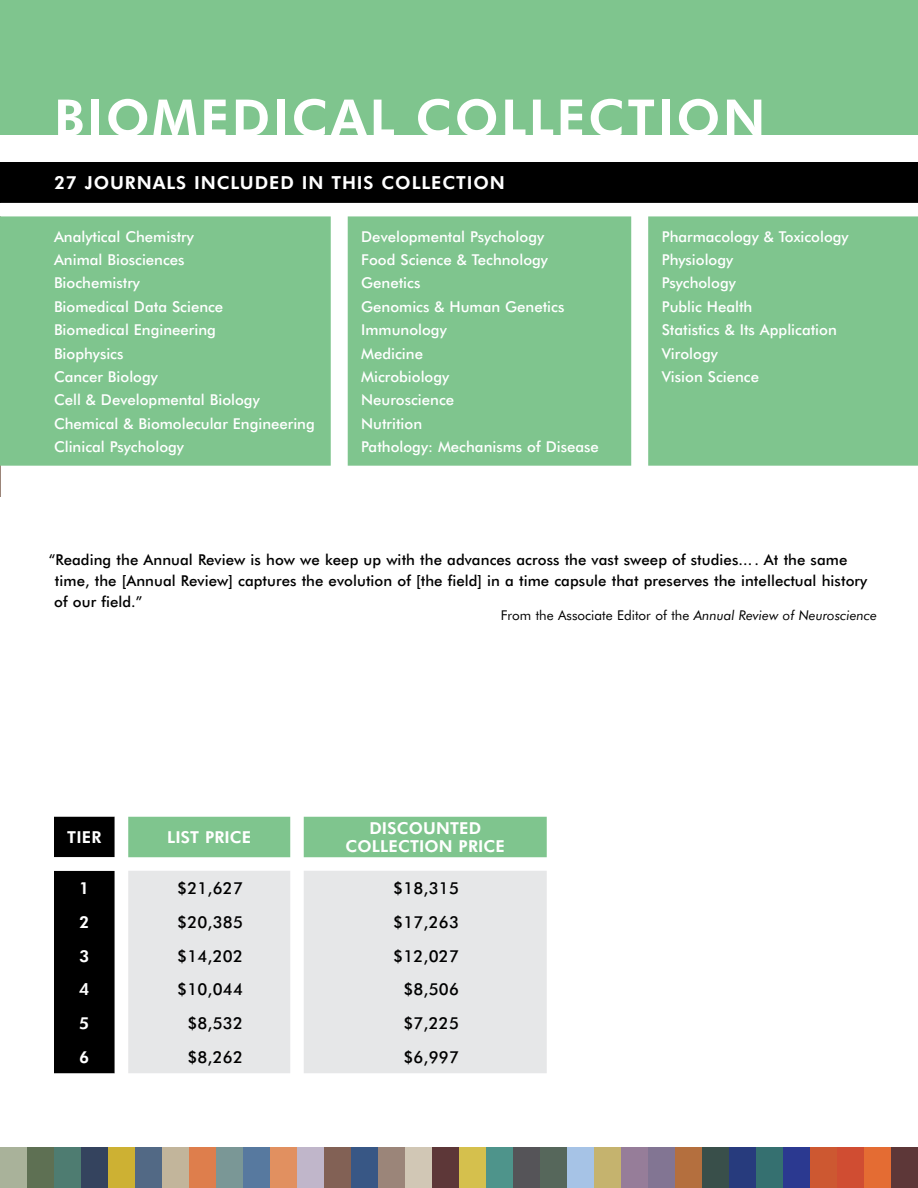
<style>
.page{position:relative;width:918px;height:1188px;background:#fff}
.page>*{position:absolute;margin:0;border:0;box-sizing:border-box;transform-origin:0 0}
.t1{font:700 51px "Futura BT";letter-spacing:.05em;color:#fff}
.t2{font:700 18px "Futura BT";letter-spacing:.05em;color:#fff}
.t3{font:500 16.5px "Futura BT";letter-spacing:.01em;color:#000}
.t4{font:700 16.5px/18px "Futura BT";letter-spacing:.01em;color:#fff;text-align:center}
.t5{font:500 15px/23.4px "Futura BT";color:#fff}
.t6{font:500 15px/21px "Futura BT";letter-spacing:.005em;color:#000}
.t7{font:13.5px "Futura BT";color:#000}
.s1{font-style:italic}
</style>
<div class="page">
<div style="left:0;top:1148px;width:27px;height:40px;background:#a9b29a"></div>
<div style="left:27px;top:1148px;width:27px;height:40px;background:#5e7053"></div>
<div style="left:54px;top:1148px;width:27px;height:40px;background:#4e7c71"></div>
<div style="left:81px;top:1148px;width:27px;height:40px;background:#34435e"></div>
<div style="left:108px;top:1148px;width:27px;height:40px;background:#cdb133"></div>
<div style="left:135px;top:1148px;width:27px;height:40px;background:#526985"></div>
<div style="left:270px;top:1148px;width:27px;height:40px;background:#e19060"></div>
<div style="left:243px;top:1148px;width:27px;height:40px;background:#57799f"></div>
<div style="left:216px;top:1148px;width:27px;height:40px;background:#7a9796"></div>
<div style="left:189px;top:1148px;width:27px;height:40px;background:#de7e4c"></div>
<div style="left:162px;top:1148px;width:27px;height:40px;background:#c2b59b"></div>
<div style="left:459px;top:1148px;width:27px;height:40px;background:#d5c04d"></div>
<div style="left:432px;top:1148px;width:27px;height:40px;background:#5d3738"></div>
<div style="left:891px;top:1148px;width:27px;height:40px;background:#5d3738"></div>
<div style="left:378px;top:1148px;width:27px;height:40px;background:#9b8579"></div>
<div style="left:405px;top:1148px;width:27px;height:40px;background:#d1c7b5"></div>
<div style="left:351px;top:1148px;width:27px;height:40px;background:#385785"></div>
<div style="left:324px;top:1148px;width:27px;height:40px;background:#826155"></div>
<div style="left:297px;top:1148px;width:27px;height:40px;background:#c0b6ca"></div>
<div style="left:594px;top:1148px;width:27px;height:40px;background:#c5b36e"></div>
<div style="left:567px;top:1148px;width:27px;height:40px;background:#a6c3e6"></div>
<div style="left:540px;top:1148px;width:27px;height:40px;background:#56675b"></div>
<div style="left:513px;top:1148px;width:27px;height:40px;background:#555458"></div>
<div style="left:486px;top:1148px;width:27px;height:40px;background:#4e948b"></div>
<div style="left:729px;top:1148px;width:27px;height:40px;background:#273b7d"></div>
<div style="left:702px;top:1148px;width:27px;height:40px;background:#394f4a"></div>
<div style="left:675px;top:1148px;width:27px;height:40px;background:#b46f3e"></div>
<div style="left:648px;top:1148px;width:27px;height:40px;background:#827593"></div>
<div style="left:621px;top:1148px;width:27px;height:40px;background:#967d99"></div>
<div style="left:864px;top:1148px;width:27px;height:40px;background:#e46c33"></div>
<div style="left:837px;top:1148px;width:27px;height:40px;background:#d04d32"></div>
<div style="left:810px;top:1148px;width:27px;height:40px;background:#cd5831"></div>
<div style="left:783px;top:1148px;width:27px;height:40px;background:#2b3990"></div>
<div style="left:756px;top:1148px;width:27px;height:40px;background:#357070"></div>
<div style="left:0;top:0;width:918px;height:135px;background:#7fc58e"></div>
<hr style="left:0;top:216px;width:1px;height:281px;background:#9b8579">
<div style="left:0;top:162px;width:918px;height:41px;background:#000"></div>
<div style="left:0;top:216px;width:331px;height:250px;background:#7fc58e"></div>
<div style="left:348px;top:216px;width:570px;height:250px;background:#7fc58e"></div>
<svg style="left:54px;top:817px;width:493px;height:256px;fill:#000"></svg>
<div style="left:128px;top:817px;width:419px;height:40px;background:#7fc58e"></div>
<div style="left:128px;top:871px;width:419px;height:202px;background:#e6e7e8"></div>
<h1 class="t1" style="left:54px;top:82px;width:713px">BIOMEDICAL COLLECTION</h1>
<p class="t2" style="left:54px;top:170px;width:452px">27 JOURNALS INCLUDED IN THIS COLLECTION</p>
<p class="t5" style="left:54px;top:224px;width:262px">Analytical Chemistry<br>Animal Biosciences<br>Biochemistry<br>Biomedical Data Science<br>Biomedical Engineering<br>Biophysics<br>Cancer Biology<br>Cell &amp; Developmental Biology<br>Chemical &amp; Biomolecular Engineering<br>Clinical Psychology</p>
<p class="t5" style="left:361px;top:224px;width:239px">Developmental Psychology<br>Food Science &amp; Technology<br>Genetics<br>Genomics &amp; Human Genetics<br>Immunology<br>Medicine<br>Microbiology<br>Neuroscience<br>Nutrition<br>Pathology: Mechanisms of Disease</p>
<p class="t5" style="left:662px;top:224px;width:188px">Pharmacology &amp; Toxicology<br>Physiology<br>Psychology<br>Public Health<br>Statistics &amp; Its Application<br>Virology<br>Vision Science</p>
<p class="t6" style="left:54px;top:548px;width:814px;text-indent:-6px">“Reading the Annual Review is how we keep up with the advances across the vast sweep of studies.... At the same time, the [Annual Review] captures the evolution of [the field] in a time capsule that preserves the intellectual history of our field.”</p>
<p class="t7" style="left:501px;top:606px;width:378px">From the Associate Editor of the <span class="s1">Annual Review of Neuroscience</span></p>
<p class="t4" style="left:67px;top:828px;width:36px">TIER</p>
<p class="t4" style="left:167px;top:828px;width:86px">LIST PRICE</p>
<p class="t4" style="left:346px;top:819px;width:161px">DISCOUNTED<br>COLLECTION PRICE</p>
<p class="t4" style="left:79px;top:878px;width:12px">1</p>
<p class="t3" style="left:177px;top:877px;width:67px">$21,627</p>
<p class="t3" style="left:393px;top:877px;width:67px">$18,315</p>
<p class="t4" style="left:79px;top:912px;width:12px">2</p>
<p class="t3" style="left:177px;top:910px;width:67px">$20,385</p>
<p class="t3" style="left:393px;top:910px;width:67px">$17,263</p>
<p class="t4" style="left:79px;top:946px;width:12px">3</p>
<p class="t3" style="left:177px;top:944px;width:67px">$14,202</p>
<p class="t3" style="left:393px;top:944px;width:67px">$12,027</p>
<p class="t4" style="left:79px;top:980px;width:12px">4</p>
<p class="t3" style="left:177px;top:978px;width:67px">$10,044</p>
<p class="t3" style="left:403px;top:978px;width:57px">$8,506</p>
<p class="t4" style="left:79px;top:1013px;width:12px">5</p>
<p class="t3" style="left:187px;top:1011px;width:57px">$8,532</p>
<p class="t3" style="left:403px;top:1011px;width:57px">$7,225</p>
<p class="t4" style="left:79px;top:1047px;width:12px">6</p>
<p class="t3" style="left:187px;top:1045px;width:57px">$8,262</p>
<p class="t3" style="left:403px;top:1045px;width:57px">$6,997</p>
</div>
